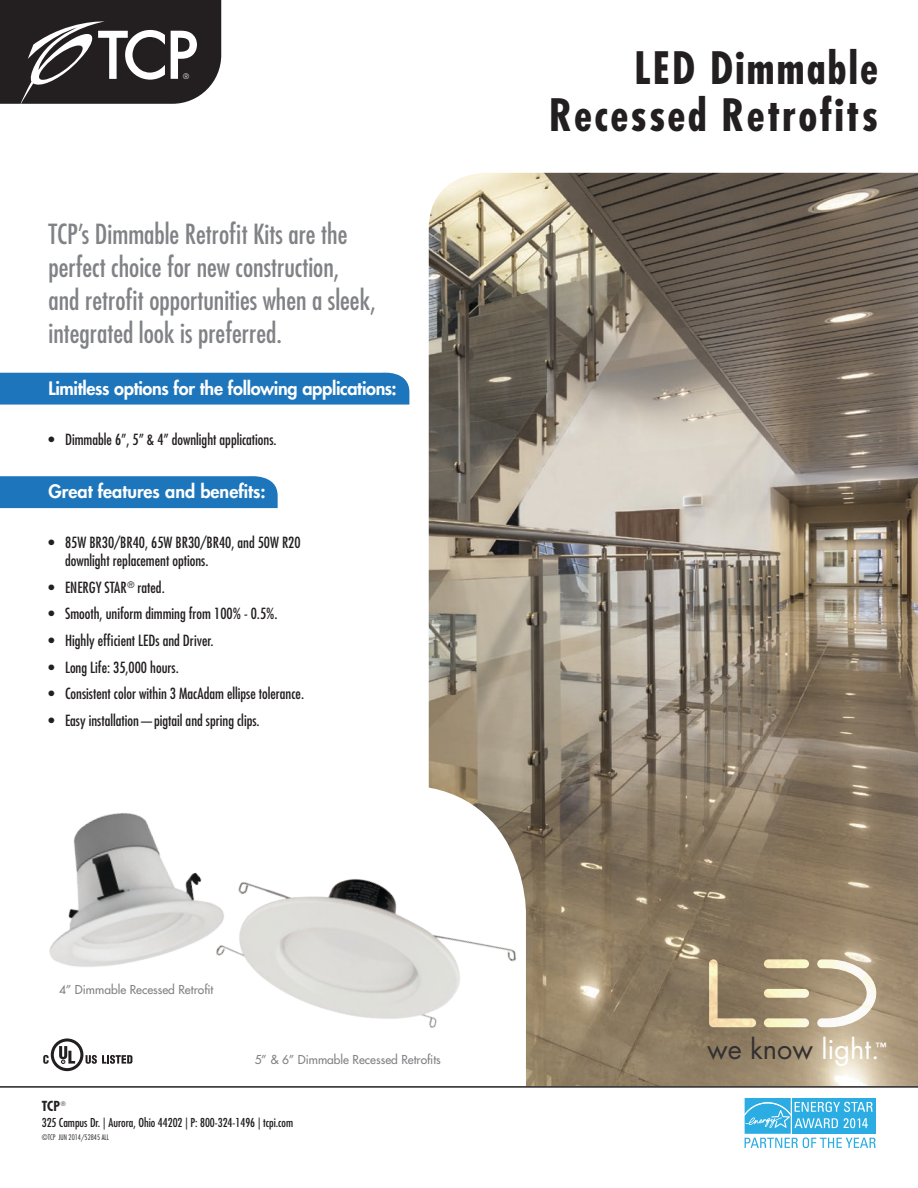
<style>
.page{position:relative;width:918px;height:1188px;background:#fff}
.page>*{position:absolute;margin:0;border:0;box-sizing:border-box;transform-origin:0 0}
.t1{font:700 condensed 43.5px/46.5px "Futura Std";letter-spacing:.05em;color:#231f20;text-align:right}
.t2{font:condensed 27px/33px "Futura Std";color:#808285}
.t3{font:27px "Futura Std";color:#323031}
.t4{font:800 18px "Futura Std";letter-spacing:-.015em;color:#fff}
.t5{font:condensed 15px/18px "Futura Std";color:#231f20}
.t6{font:700 condensed 13.5px "Futura Std";color:#231f20}
.t7{font:500 12px "Futura Std";color:#808285}
.t8{font:condensed 12px "Futura Std";color:#231f20}
.t9{font:800 11.1px "Futura Std";color:#fff}
.t10{font:300 condensed 7.5px "Futura Std";color:#231f20}
.t11{font:300 7.5px "Futura Std";color:#fff}
.s1{color:#fff}
</style>
<div class="page">
<img style="left:429px;top:173px;width:489px;height:913px">
<div style="left:0;top:476px;width:278px;height:32px;background:#1d76bc"></div>
<div style="left:0;top:372px;width:409px;height:33px;background:#1d76bc"></div>
<hr style="left:0;top:1086px;width:918px;height:2px;background:#231f20">
<svg style="left:709px;top:959px;width:47px;height:68px;background:#a49273"></svg>
<svg style="left:764px;top:989px;width:45px;height:9px"></svg>
<svg style="left:764px;top:1018px;width:45px;height:9px"></svg>
<div style="left:764px;top:959px;width:45px;height:9px;background:#f9f1c0;border-radius:4px"></div>
<svg style="left:817px;top:959px;width:59px;height:68px"></svg>
<svg style="left:744px;top:1098px;width:132px;height:50px"></svg>
<img style="left:176px;top:790px;width:354px;height:298px">
<svg style="left:0;top:0;width:221px;height:104px;background:#464344"></svg>
<svg style="left:43px;top:1038px;width:89px;height:33px"></svg>
<img style="left:49px;top:791px;width:185px;height:199px">
<p class="t11" style="left:183px;top:71px;width:7px">®</p>
<h2 class="t2" style="left:49px;top:217px;width:329px">TCP’s Dimmable Retrofit Kits are the perfect choice for new construction, and retrofit opportunities when a sleek, integrated look is preferred.</h2>
<p class="t4" style="left:49px;top:377px;width:350px">Limitless options for the following applications:</p>
<p class="t5" style="left:49px;top:430px;width:230px">• Dimmable 6”, 5” &amp; 4” downlight applications.</p>
<p class="t4" style="left:49px;top:480px;width:219px">Great features and benefits:</p>
<p class="t5" style="left:65px;top:534px;width:237px;text-indent:-16px">• 85W BR30/BR40, 65W BR30/BR40, and 50W R20 downlight replacement options.</p>
<p class="t5" style="left:49px;top:578px;width:118px">• ENERGY STAR<sup>®</sup> rated.</p>
<p class="t5" style="left:49px;top:605px;width:230px">• Smooth, uniform dimming from 100% - 0.5%.</p>
<p class="t5" style="left:49px;top:631px;width:166px">• Highly efficient LEDs and Driver.</p>
<p class="t5" style="left:49px;top:658px;width:132px">• Long Life: 35,000 hours.</p>
<p class="t5" style="left:49px;top:685px;width:257px">• Consistent color within 3 MacAdam ellipse tolerance.</p>
<p class="t5" style="left:49px;top:711px;width:213px">• Easy installation—pigtail and spring clips.</p>
<p class="t7" style="left:59px;top:982px;width:156px">4” Dimmable Recessed Retrofit</p>
<p class="t6" style="left:42px;top:1097px;width:25px">TCP<sup>®</sup></p>
<p class="t7" style="left:255px;top:1052px;width:188px">5” &amp; 6” Dimmable Recessed Retrofits</p>
<p class="t8" style="left:42px;top:1116px;width:253px">325 Campus Dr. | Aurora, Ohio 44202 | P: 800-324-1496 | tcpi.com</p>
<p class="t10" style="left:42px;top:1133px;width:69px">©TCP JUN 2014/52845 ALL</p>
<h1 class="t1" style="left:549px;top:45px;width:330px">LED Dimmable<br>Recessed Retrofits</h1>
<h2 class="t3" style="left:707px;top:1032px;width:174px">we know <span class="s1">light.</span></h2>
<p class="t9" style="left:875px;top:1040px;width:13px">™</p>
</div>
